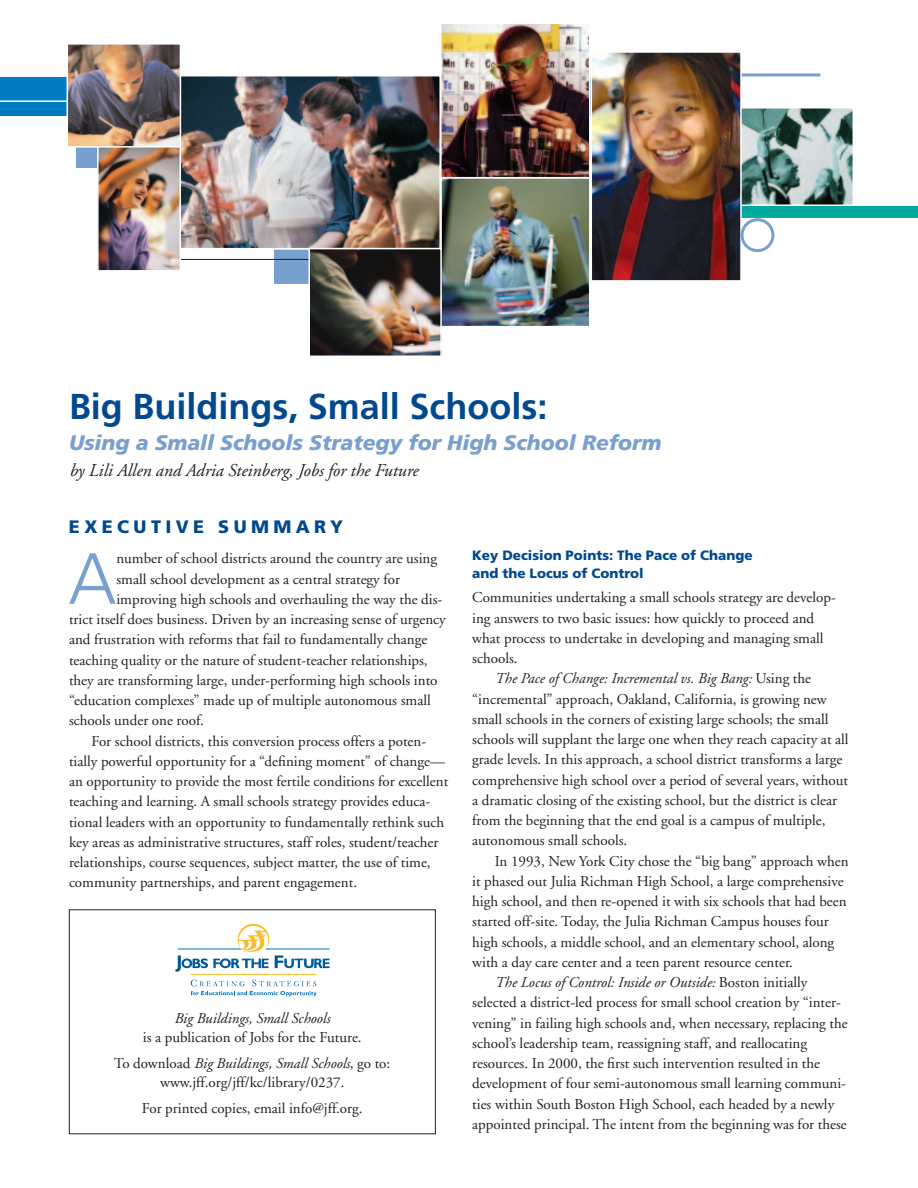
<style>
.page{position:relative;width:918px;height:1188px;background:#fff}
.page>*{position:absolute;margin:0;border:0;box-sizing:border-box;transform-origin:0 0}
.t1{font:300 72.3px "Frutiger";color:#77a0cf}
.t2{font:700 36px "Frutiger";color:#01498e}
.t3{font:italic 900 21px "Frutiger";color:#77a0cf}
.t4{font:italic 18px "Adobe Garamond";color:#231f20}
.t5{font:900 18px "Frutiger";letter-spacing:.245em;color:#01498e}
.t6{font:15px/26.2px "Adobe Garamond";color:#231f20;text-align:center}
.t7{font:italic 15px "Adobe Garamond";color:#231f20}
.t8{font:900 13.5px/18px "Frutiger";color:#01498e}
.s1{font-style:italic}
.s2{font-style:normal}
</style>
<div class="page">
<div style="left:274px;top:249px;width:34px;height:35px;background:#77a0cf"></div>
<hr style="left:97px;top:259px;width:345px;height:1px;background:#231f20">
<hr style="left:736px;top:73px;width:84px;height:3px;background:#77a0cf">
<div style="left:620px;top:206px;width:298px;height:12px;background:#00a99d"></div>
<img style="left:443px;top:180px;width:145px;height:144px">
<div style="left:440px;top:177px;width:151px;height:150px;border:2px solid #fff"></div>
<img style="left:742px;top:110px;width:109px;height:93px">
<div style="left:739px;top:107px;width:115px;height:99px;border:2px solid #fff"></div>
<img style="left:0;top:24px;width:591px;height:155px">
<hr style="left:180px;top:36px;width:1px;height:52px;background:#fff">
<img style="left:182px;top:78px;width:256px;height:168px">
<div style="left:179px;top:75px;width:262px;height:174px;border:2px solid #fff"></div>
<img style="left:594px;top:54px;width:145px;height:225px">
<div style="left:591px;top:51px;width:151px;height:231px;border:2px solid #fff"></div>
<div style="left:76px;top:148px;width:20px;height:20px;background:#77a0cf"></div>
<svg style="left:741px;top:218px;width:33px;height:34px"></svg>
<div style="left:69px;top:910px;width:367px;height:224px;border:1px solid #231f20"></div>
<hr style="left:266px;top:949px;width:64px;height:1px;background:#0372bb">
<svg style="left:275px;top:955px;width:55px;height:13px"></svg>
<svg style="left:191px;top:980px;width:126px;height:17px"></svg>
<hr style="left:191px;top:974px;width:125px;height:1px;background:#fdbb2e">
<svg style="left:175px;top:924px;width:94px;height:48px"></svg>
<img style="left:100px;top:148px;width:78px;height:121px">
<div style="left:97px;top:144px;width:84px;height:128px;border:2px solid #fff"></div>
<img style="left:70px;top:46px;width:108px;height:99px">
<div style="left:67px;top:43px;width:114px;height:105px;border:2px solid #fff"></div>
<img style="left:312px;top:251px;width:127px;height:103px">
<div style="left:309px;top:248px;width:133px;height:109px;border:2px solid #fff"></div>
<h2 class="t2" style="left:69px;top:392px;width:480px">Big Buildings, Small Schools:</h2>
<h3 class="t3" style="left:69px;top:434px;width:594px">Using a Small Schools Strategy for High School Reform</h3>
<p class="t4" style="left:69px;top:463px;width:351px">by Lili Allen and Adria Steinberg, Jobs for the Future</p>
<p class="t5" style="left:69px;top:519px;width:276px">EXECUTIVE SUMMARY</p>
<h1 class="t1" style="left:68px;top:550px;width:50px">A</h1>
<p class="t6" style="left:116px;top:547px;width:322px">number of school districts around the country are using</p>
<p class="t6" style="left:116px;top:567px;width:285px">small school development as a central strategy for</p>
<p class="t6" style="left:116px;top:587px;width:327px">improving high schools and overhauling the way the dis-</p>
<p class="t6" style="left:69px;top:608px;width:378px">trict itself does business. Driven by an increasing sense of urgency</p>
<p class="t6" style="left:69px;top:628px;width:360px">and frustration with reforms that fail to fundamentally change</p>
<p class="t6" style="left:69px;top:648px;width:360px">teaching quality or the nature of student-teacher relationships,</p>
<p class="t6" style="left:69px;top:668px;width:370px">they are transforming large, under-performing high schools into</p>
<p class="t6" style="left:69px;top:689px;width:363px">“education complexes” made up of multiple autonomous small</p>
<p class="t6" style="left:69px;top:709px;width:136px">schools under one roof.</p>
<p class="t6" style="left:92px;top:729px;width:336px">For school districts, this conversion process offers a poten-</p>
<p class="t6" style="left:69px;top:749px;width:378px">tially powerful opportunity for a “defining moment” of change—</p>
<p class="t6" style="left:69px;top:770px;width:381px">an opportunity to provide the most fertile conditions for excellent</p>
<p class="t6" style="left:69px;top:790px;width:363px">teaching and learning. A small schools strategy provides educa-</p>
<p class="t6" style="left:69px;top:810px;width:377px">tional leaders with an opportunity to fundamentally rethink such</p>
<p class="t6" style="left:69px;top:830px;width:371px">key areas as administrative structures, staff roles, student/teacher</p>
<p class="t6" style="left:69px;top:851px;width:363px">relationships, course sequences, subject matter, the use of time,</p>
<p class="t6" style="left:69px;top:871px;width:290px">community partnerships, and parent engagement.</p>
<p class="t7" style="left:174px;top:1012px;width:157px">Big Buildings, Small Schools</p>
<p class="t6" style="left:114px;top:1025px;width:278px">is a publication of Jobs for the Future.<br>To download <span class="s1">Big Buildings, Small Schools</span>, go to:</p>
<p class="t6" style="left:142px;top:1070px;width:222px">www.jff.org/jff/kc/library/0237.<br>For printed copies, email info@jff.org.</p>
<p class="t8" style="left:472px;top:547px;width:282px">Key Decision Points: The Pace of Change and the Locus of Control</p>
<p class="t6" style="left:472px;top:586px;width:365px">Communities undertaking a small schools strategy are develop-</p>
<p class="t6" style="left:472px;top:606px;width:344px">ing answers to two basic issues: how quickly to proceed and</p>
<p class="t6" style="left:472px;top:626px;width:353px">what process to undertake in developing and managing small</p>
<p class="t6" style="left:472px;top:647px;width:47px">schools.</p>
<p class="t7" style="left:495px;top:673px;width:318px">The Pace of Change: Incremental vs. Big Bang: <span class="s2">Using the</span></p>
<p class="t6" style="left:472px;top:687px;width:356px">“incremental” approach, Oakland, California, is growing new</p>
<p class="t6" style="left:472px;top:707px;width:358px">small schools in the corners of existing large schools; the small</p>
<p class="t6" style="left:472px;top:728px;width:378px">schools will supplant the large one when they reach capacity at all</p>
<p class="t6" style="left:472px;top:748px;width:372px">grade levels. In this approach, a school district transforms a large</p>
<p class="t6" style="left:472px;top:768px;width:377px">comprehensive high school over a period of several years, without</p>
<p class="t6" style="left:472px;top:788px;width:366px">a dramatic closing of the existing school, but the district is clear</p>
<p class="t6" style="left:472px;top:809px;width:355px">from the beginning that the end goal is a campus of multiple,</p>
<p class="t6" style="left:472px;top:829px;width:157px">autonomous small schools.</p>
<p class="t6" style="left:495px;top:849px;width:355px">In 1993, New York City chose the “big bang” approach when</p>
<p class="t6" style="left:472px;top:869px;width:373px">it phased out Julia Richman High School, a large comprehensive</p>
<p class="t6" style="left:472px;top:890px;width:376px">high school, and then re-opened it with six schools that had been</p>
<p class="t6" style="left:472px;top:910px;width:358px">started off-site. Today, the Julia Richman Campus houses four</p>
<p class="t6" style="left:472px;top:930px;width:364px">high schools, a middle school, and an elementary school, along</p>
<p class="t6" style="left:472px;top:950px;width:322px">with a day care center and a teen parent resource center.</p>
<p class="t7" style="left:495px;top:976px;width:314px">The Locus of Control: Inside or Outside: <span class="s2">Boston initially</span></p>
<p class="t6" style="left:472px;top:991px;width:370px">selected a district-led process for small school creation by “inter-</p>
<p class="t6" style="left:472px;top:1011px;width:377px">vening” in failing high schools and, when necessary, replacing the</p>
<p class="t6" style="left:472px;top:1031px;width:336px">school’s leadership team, reassigning staff, and reallocating</p>
<p class="t6" style="left:472px;top:1052px;width:349px">resources. In 2000, the first such intervention resulted in the</p>
<p class="t6" style="left:472px;top:1072px;width:375px">development of four semi-autonomous small learning communi-</p>
<p class="t6" style="left:472px;top:1092px;width:364px">ties within South Boston High School, each headed by a newly</p>
<p class="t6" style="left:472px;top:1112px;width:376px">appointed principal. The intent from the beginning was for these</p>
</div>
